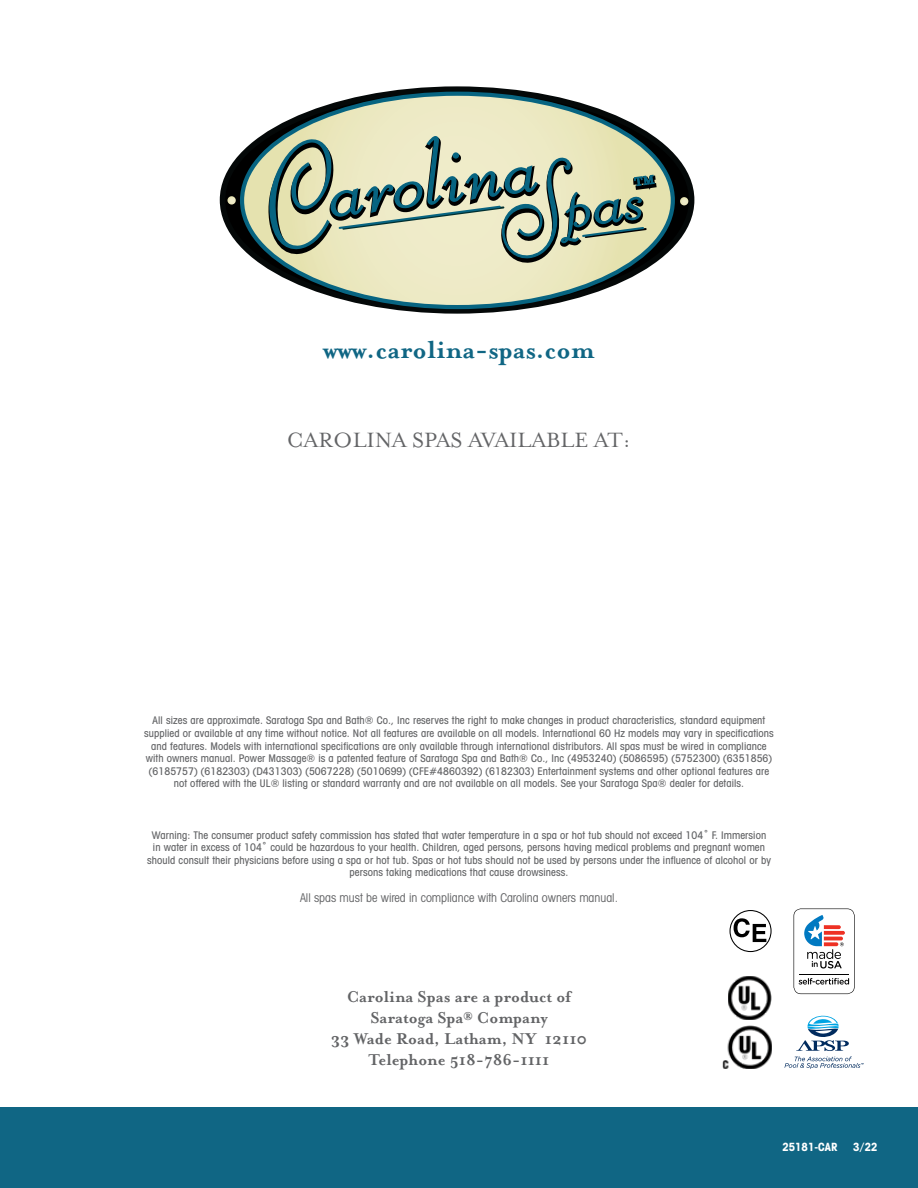
<style>
.page{position:relative;width:918px;height:1188px;background:#fff}
.page>*{position:absolute;margin:0;border:0;box-sizing:border-box;transform-origin:0 0}
.t1{font:700 28.5px "Mrs Eaves";color:#106684}
.t2{font:24px "Mrs Eaves Roman";color:#636466}
.t3{font:700 18px/21px "Mrs Eaves OT";color:#636466;text-align:center}
.t4{font:condensed 12px "Avant Garde IT Cby BT";color:#636466}
.t5{font:700 condensed 11.25px "Avant Garde IT Cby BT";color:#fff}
.t6{font:500 condensed 10.5px/12.6px "Avant Garde IT Cby BT";letter-spacing:.01em;color:#636466;text-align:center}
</style>
<div class="page">
<div style="left:0;top:1107px;width:918px;height:81px;background:#106684"></div>
<svg style="left:223px;top:89px;width:469px;height:222px"></svg>
<svg style="left:242px;top:94px;width:431px;height:213px"></svg>
<svg style="left:227px;top:196px;width:9px;height:9px"></svg>
<svg style="left:680px;top:197px;width:8px;height:8px"></svg>
<svg style="left:267px;top:136px;width:390px;height:128px;background:#b3bca2"></svg>
<svg style="left:784px;top:1016px;width:80px;height:53px"></svg>
<svg style="left:794px;top:909px;width:61px;height:85px"></svg>
<hr style="left:799px;top:974px;width:50px;height:1px;background:#000">
<div style="left:730px;top:910px;width:42px;height:42px;border:1px solid #000;border-radius:50%"></div>
<svg style="left:734px;top:918px;width:32px;height:24px"></svg>
<img style="left:722px;top:1028px;width:50px;height:41px">
<img style="left:728px;top:977px;width:43px;height:43px">
<h1 class="t1" style="left:323px;top:333px;width:273px">www.carolina-spas.com</h1>
<h2 class="t2" style="left:287px;top:427px;width:346px">CAROLINA SPAS AVAILABLE AT:</h2>
<p class="t6" style="left:144px;top:714px;width:631px">All sizes are approximate. Saratoga Spa and Bath® Co., Inc reserves the right to make changes in product characteristics, standard equipment supplied or available at any time without notice. Not all features are available on all models. International 60 Hz models may vary in specifications and features. Models with international specifications are only available through international distributors. All spas must be wired in compliance with owners manual. Power Massage® is a patented feature of Saratoga Spa and Bath® Co., Inc (4953240) (5086595) (5752300) (6351856) (6185757) (6182303) (D431303) (5067228) (5010699) (CFE#4860392) (6182303) Entertainment systems and other optional features are not offered with the UL® listing or standard warranty and are not available on all models. See your Saratoga Spa® dealer for details.</p>
<p class="t6" style="left:147px;top:828px;width:625px">Warning: The consumer product safety commission has stated that water temperature in a spa or hot tub should not exceed 104˚ F. Immersion in water in excess of 104˚ could be hazardous to your health. Children, aged persons, persons having medical problems and pregnant women should consult their physicians before using a spa or hot tub. Spas or hot tubs should not be used by persons under the influence of alcohol or by persons taking medications that cause drowsiness.</p>
<p class="t4" style="left:300px;top:891px;width:319px">All spas must be wired in compliance with Carolina owners manual.</p>
<h3 class="t3" style="left:331px;top:986px;width:258px">Carolina Spas are a product of<br>Saratoga Spa® Company<br>33 Wade Road, Latham, NY 12110<br>Telephone 518-786-1111</h3>
<p class="t5" style="left:783px;top:1140px;width:56px">25181-CAR</p>
<p class="t5" style="left:853px;top:1140px;width:26px">3/22</p>
</div>
